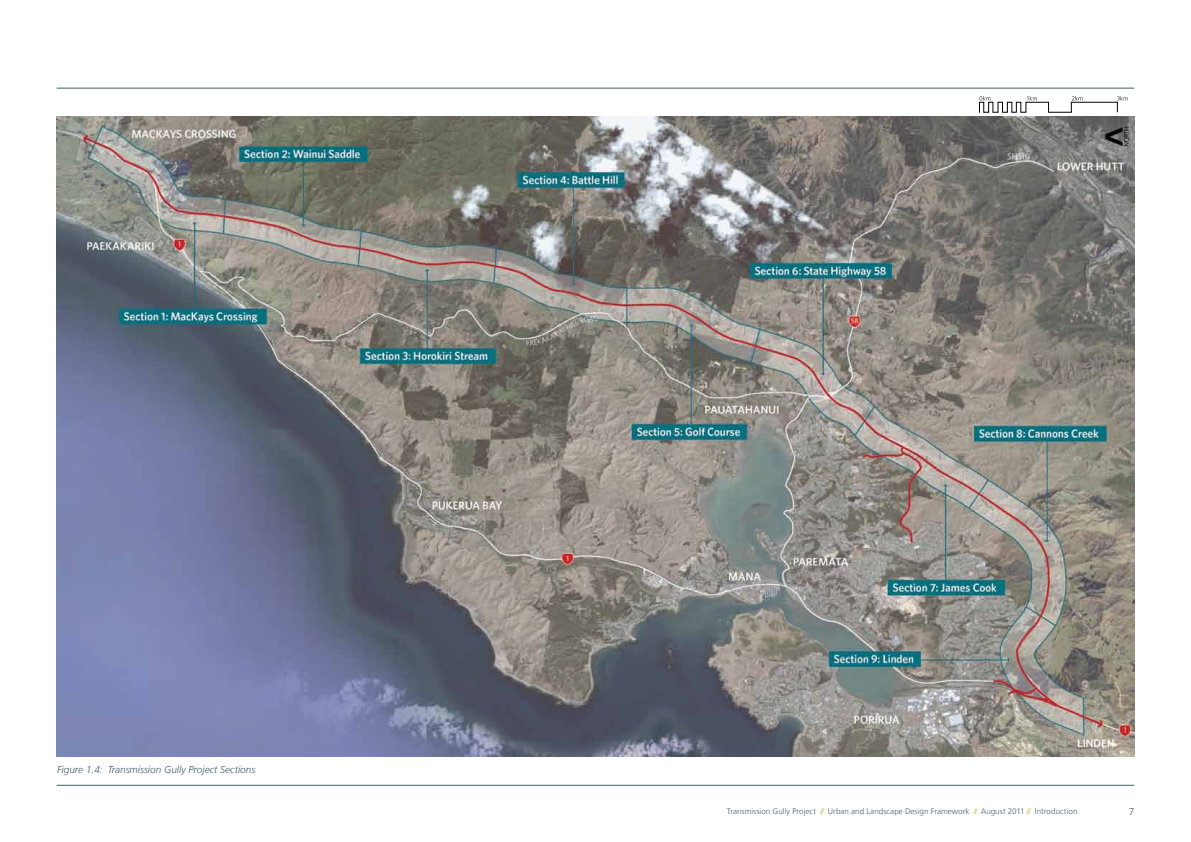
<style>
.page{position:relative;width:1191px;height:842px;background:#fff}
.page>*{position:absolute;margin:0;border:0;box-sizing:border-box;transform-origin:0 0}
.t1{font:italic 300 10px "Frutiger LT";color:#3f5e6b}
.t2{font:300 10px "Frutiger LT";color:#3f5e6b}
.t3{font:300 8px "Frutiger LT";letter-spacing:.005em;color:#3f5e6b}
.s1{color:#afbe24}
</style>
<div class="page">
<hr style="left:57px;top:88px;width:1077px;height:1px;background:#3f5e6b">
<hr style="left:57px;top:785px;width:1077px;height:1px;background:#3f5e6b">
<svg style="left:979px;top:96px;width:148px;height:17px"></svg>
<img style="left:57px;top:116px;width:1077px;height:641px">
<p class="t1" style="left:57px;top:764px;width:199px">Figure 1.4: Transmission Gully Project Sections</p>
<p class="t3" style="left:727px;top:806px;width:352px">Transmission Gully Project <span class="s1">//</span> Urban and Landscape Design Framework <span class="s1">//</span> August 2011 <span class="s1">//</span> Introduction</p>
<p class="t2" style="left:1128px;top:805px;width:7px">7</p>
</div>
